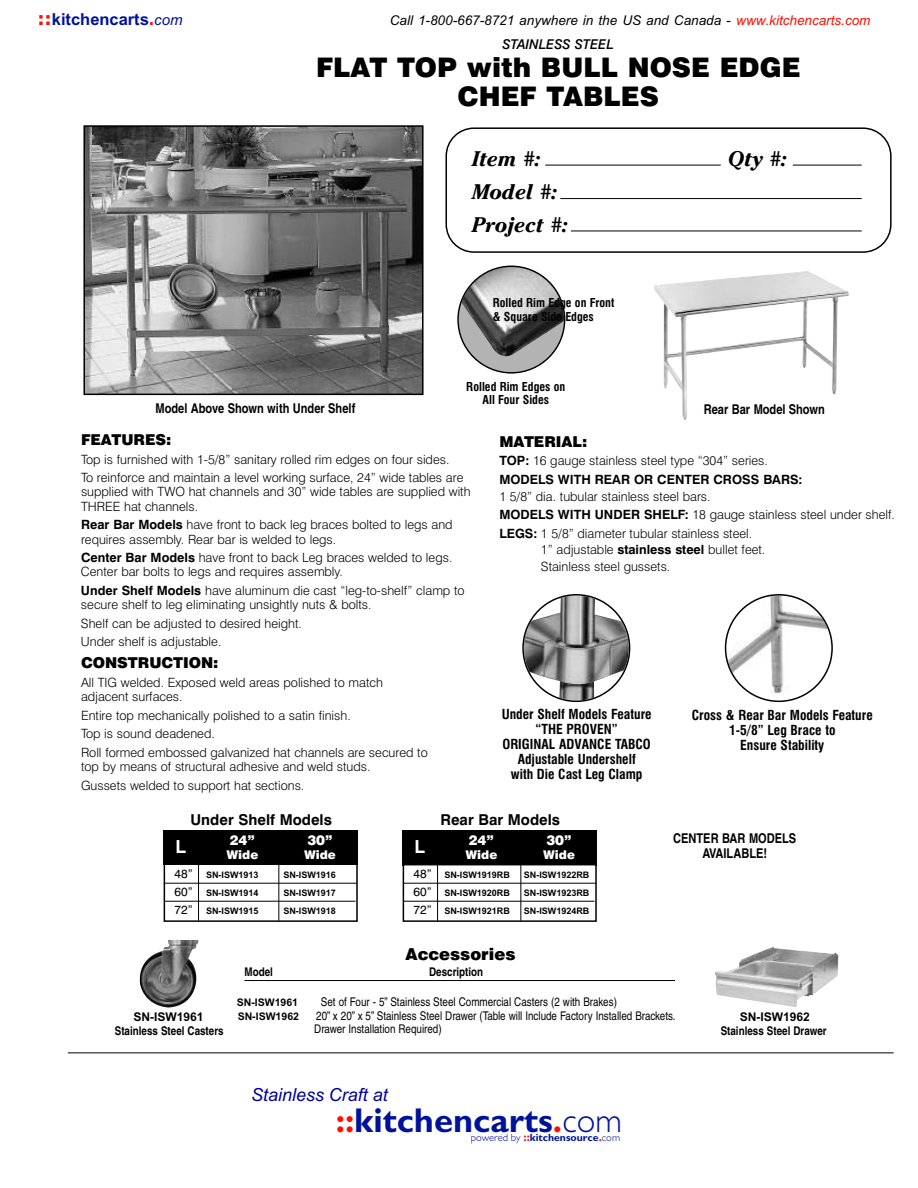
<style>
.page{position:relative;width:918px;height:1188px;background:#fff}
.page>*{position:absolute;margin:0;border:0;box-sizing:border-box;transform-origin:0 0}
.t1{font:700 34.5px "Gill Sans";color:#00129a}
.t2{font:900 27px/28.5px "Swiss 721 BT";color:#000;text-align:center}
.t3{font:italic 700 21px/33px "Cheltenham";color:#000}
.t4{font:italic 18px "Arial";color:#009}
.t5{font:700 18px "Swiss 721 BT";color:#fff}
.t6{font:700 16.5px "Arial";color:#00129a}
.t7{font:900 16.5px "Swiss 721 BT";color:#000}
.t8{font:900 15px "Swiss 721 BT";color:#000}
.t9{font:700 15px "Swiss 721 BT";color:#000}
.t10{font:700 condensed 13.5px/15px "Swiss 721 BT";color:#000;text-align:center}
.t11{font:700 condensed 13.5px/15px "Helvetica";color:#000;text-align:center}
.t12{font:italic 13.5px "Arial";color:#000}
.t13{font:italic 500 13.5px "Swiss 721 BT";color:#000}
.t14{font:900 13.5px "Swiss 721 BT";color:#fff}
.t15{font:300 12.75px/18.6px "Swiss 721 BT";color:#000}
.t16{font:condensed 12px/13.5px "Helvetica";color:#000}
.t17{font:700 condensed 12px/13.5px "Swiss 721 BT";color:#000;text-align:center}
.t18{font:700 condensed 12px "Helvetica";color:#000}
.t19{font:700 12px "Arial";color:#000}
.t20{font:12px/18px "Swiss 721 BT";color:#000;text-align:justify}
.t21{font:900 12px "Swiss 721 BT";color:#fff}
.t22{font:700 10.5px "Gill Sans";color:#00129a}
.t23{font:700 10.5px "Arial";color:#000}
.t24{font:700 9px/18px "Arial";color:#000;text-align:justify}
.s1{font-family:"Verdana";font-size:18px;color:#ff0d00}
.s2{font-family:"Verdana";font-size:15px;color:#ff0d00}
.s3{font-weight:400;font-style:italic;font-size:15px}
.s4{color:#ff0d00}
.s5{font-weight:700}
.s6{font-weight:300}
.s7{font-weight:300;color:#009}
.s8{font-size:12px;color:#ff0d00}
</style>
<div class="page">
<div style="left:402px;top:831px;width:195px;height:35px;background:#000"></div>
<div style="left:164px;top:831px;width:194px;height:34px;background:#000"></div>
<div style="left:164px;top:863px;width:194px;height:59px;border:2px solid #000"></div>
<hr style="left:279px;top:853px;width:1px;height:68px;background:#000">
<hr style="left:198px;top:854px;width:1px;height:67px;background:#000">
<hr style="left:164px;top:883px;width:193px;height:1px;background:#000">
<hr style="left:165px;top:901px;width:191px;height:1px;background:#000">
<div style="left:403px;top:864px;width:194px;height:58px;border:2px solid #000"></div>
<hr style="left:521px;top:853px;width:1px;height:68px;background:#000">
<hr style="left:437px;top:854px;width:1px;height:67px;background:#000">
<hr style="left:403px;top:883px;width:193px;height:1px;background:#000">
<hr style="left:404px;top:901px;width:191px;height:1px;background:#000">
<svg style="left:446px;top:127px;width:446px;height:126px"></svg>
<hr style="left:545px;top:165px;width:176px;height:1px;background:#000">
<hr style="left:793px;top:165px;width:69px;height:1px;background:#000">
<hr style="left:560px;top:198px;width:302px;height:1px;background:#000">
<hr style="left:571px;top:231px;width:291px;height:1px;background:#000">
<img style="left:654px;top:271px;width:195px;height:149px">
<hr style="left:68px;top:1052px;width:826px;height:1px;background:#000">
<img style="left:86px;top:128px;width:335px;height:264px">
<div style="left:83px;top:125px;width:341px;height:270px;border:2px solid #000"></div>
<hr style="left:244px;top:980px;width:431px;height:1px;background:#000">
<img style="left:715px;top:946px;width:123px;height:61px">
<img style="left:140px;top:940px;width:58px;height:68px">
<svg style="left:725px;top:594px;width:108px;height:108px"></svg>
<svg style="left:522px;top:594px;width:108px;height:108px"></svg>
<svg style="left:457px;top:266px;width:108px;height:108px"></svg>
<p class="t6" style="left:37px;top:10px;width:147px"><span class="s1">::</span>kitchencarts<span class="s2">.</span><span class="s3">com</span></p>
<p class="t12" style="left:390px;top:13px;width:482px">Call 1-800-667-8721 anywhere in the US and Canada - <span class="s4">www.kitchencarts.com</span></p>
<p class="t13" style="left:503px;top:39px;width:113px">STAINLESS STEEL</p>
<h2 class="t2" style="left:316px;top:53px;width:486px">FLAT TOP with BULL NOSE EDGE<br>CHEF TABLES</h2>
<h3 class="t3" style="left:472px;top:142px;width:70px">Item #:</h3>
<h3 class="t3" style="left:728px;top:142px;width:60px">Qty #:</h3>
<h3 class="t3" style="left:472px;top:175px;width:97px">Model #:<br>Project #:</h3>
<p class="t17" style="left:493px;top:297px;width:123px;text-align:left">Rolled Rim Edge on Front &amp; Square Side Edges</p>
<p class="t17" style="left:466px;top:381px;width:101px">Rolled Rim Edges on<br>All Four Sides</p>
<p class="t11" style="left:155px;top:401px;width:201px">Model Above Shown with Under Shelf</p>
<p class="t11" style="left:704px;top:402px;width:123px">Rear Bar Model Shown</p>
<p class="t8" style="left:81px;top:431px;width:92px">FEATURES:</p>
<p class="t15" style="left:81px;top:451px;width:384px">Top is furnished with 1-5/8” sanitary rolled rim edges on four sides.<br>To reinforce and maintain a level working surface, 24” wide tables are</p>
<p class="t15" style="left:81px;top:486px;width:391px;line-height:14.2px">supplied with TWO hat channels and 30” wide tables are supplied with<br>THREE hat channels.</p>
<p class="t15" style="left:81px;top:519px;width:373px;line-height:14.2px"><span class="s5">Rear Bar Models</span> have front to back leg braces bolted to legs and requires assembly. Rear bar is welded to legs.</p>
<p class="t15" style="left:81px;top:552px;width:373px;line-height:14.2px"><span class="s5">Center Bar Models</span> have front to back Leg braces welded to legs.<br>Center bar bolts to legs and requires assembly.</p>
<p class="t15" style="left:81px;top:585px;width:385px;line-height:14.2px"><span class="s5">Under Shelf Models</span> have aluminum die cast “leg-to-shelf” clamp to secure shelf to leg eliminating unsightly nuts &amp; bolts.</p>
<p class="t15" style="left:81px;top:615px;width:223px">Shelf can be adjusted to desired height.<br>Under shelf is adjustable.</p>
<p class="t8" style="left:81px;top:654px;width:139px">CONSTRUCTION:</p>
<p class="t15" style="left:81px;top:677px;width:304px;line-height:14.2px">All TIG welded. Exposed weld areas polished to match adjacent surfaces.</p>
<p class="t15" style="left:81px;top:707px;width:348px">Entire top mechanically polished to a satin finish.<br>Top is sound deadened.<br>Roll formed embossed galvanized hat channels are secured to</p>
<p class="t15" style="left:81px;top:759px;width:291px">top by means of structural adhesive and weld studs.<br>Gussets welded to support hat sections.</p>
<p class="t8" style="left:499px;top:433px;width:90px">MATERIAL:</p>
<p class="t15" style="left:499px;top:453px;width:305px"><span class="s5">TOP:</span> 16 gauge stainless steel type “304” series.<br><span class="s5">MODELS WITH REAR OR CENTER CROSS BARS:</span></p>
<p class="t15" style="left:499px;top:488px;width:397px">1 5/8” dia. tubular stainless steel bars.<br><span class="s5">MODELS WITH UNDER SHELF:</span> 18 gauge stainless steel under shelf.<br><span class="s5">LEGS:</span> 1 5/8” diameter tubular stainless steel.</p>
<p class="t15" style="left:541px;top:543px;width:226px;line-height:16.5px">1” adjustable <span class="s5">stainless steel</span> bullet feet.<br>Stainless steel gussets.</p>
<p class="t10" style="left:502px;top:707px;width:151px">Under Shelf Models Feature “THE PROVEN”<br>ORIGINAL ADVANCE TABCO<br>Adjustable Undershelf<br>with Die Cast Leg Clamp</p>
<p class="t10" style="left:692px;top:709px;width:183px">Cross &amp; Rear Bar Models Feature<br>1-5/8” Leg Brace to<br>Ensure Stability</p>
<p class="t9" style="left:191px;top:814px;width:143px">Under Shelf Models</p>
<p class="t9" style="left:440px;top:814px;width:121px">Rear Bar Models</p>
<h3 class="t5" style="left:175px;top:840px;width:12px">L</h3>
<p class="t20" style="left:175px;top:866px;width:20px">48” 60” 72”</p>
<p class="t14" style="left:230px;top:833px;width:27px">24”</p>
<p class="t14" style="left:307px;top:833px;width:27px">30”</p>
<p class="t21" style="left:226px;top:848px;width:33px">Wide</p>
<p class="t21" style="left:304px;top:848px;width:33px">Wide</p>
<p class="t24" style="left:206px;top:866px;width:54px">SN-ISW1913<br>SN-ISW1914<br>SN-ISW1915</p>
<p class="t24" style="left:283px;top:866px;width:54px">SN-ISW1916<br>SN-ISW1917<br>SN-ISW1918</p>
<h3 class="t5" style="left:414px;top:840px;width:12px">L</h3>
<p class="t20" style="left:414px;top:866px;width:20px">48” 60” 72”</p>
<p class="t14" style="left:469px;top:833px;width:27px">24”</p>
<p class="t14" style="left:546px;top:833px;width:27px">30”</p>
<p class="t21" style="left:465px;top:848px;width:33px">Wide</p>
<p class="t21" style="left:543px;top:848px;width:33px">Wide</p>
<p class="t24" style="left:444px;top:866px;width:67px">SN-ISW1919RB SN-ISW1920RB SN-ISW1921RB</p>
<p class="t24" style="left:524px;top:866px;width:67px">SN-ISW1922RB SN-ISW1923RB SN-ISW1924RB</p>
<p class="t11" style="left:673px;top:831px;width:125px">CENTER BAR MODELS<br>AVAILABLE!</p>
<p class="t7" style="left:406px;top:944px;width:111px">Accessories</p>
<p class="t19" style="left:134px;top:1010px;width:71px">SN-ISW1961</p>
<p class="t18" style="left:115px;top:1024px;width:110px">Stainless Steel Casters</p>
<p class="t18" style="left:244px;top:965px;width:30px">Model</p>
<p class="t18" style="left:429px;top:965px;width:56px">Description</p>
<p class="t23" style="left:237px;top:996px;width:63px">SN-ISW1961</p>
<p class="t16" style="left:321px;top:996px;width:298px">Set of Four - 5” Stainless Steel Commercial Casters (2 with Brakes)</p>
<p class="t23" style="left:238px;top:1010px;width:63px">SN-ISW1962</p>
<p class="t16" style="left:314px;top:1010px;width:363px">20” x 20” x 5” Stainless Steel Drawer (Table will Include Factory Installed Brackets.<br>Drawer Installation Required)</p>
<p class="t19" style="left:740px;top:1010px;width:71px">SN-ISW1962</p>
<p class="t18" style="left:721px;top:1024px;width:107px">Stainless Steel Drawer</p>
<h3 class="t4" style="left:251px;top:1084px;width:138px">Stainless Craft at</h3>
<h1 class="t1" style="left:336px;top:1108px;width:288px"><span class="s4">::</span>kitchencarts<span class="s4">.</span><span class="s6">com</span></h1>
<p class="t22" style="left:471px;top:1134px;width:151px"><span class="s7">powered by</span> <span class="s8">::</span>kitchensource<span class="s8">.</span><span class="s6">com</span></p>
</div>
